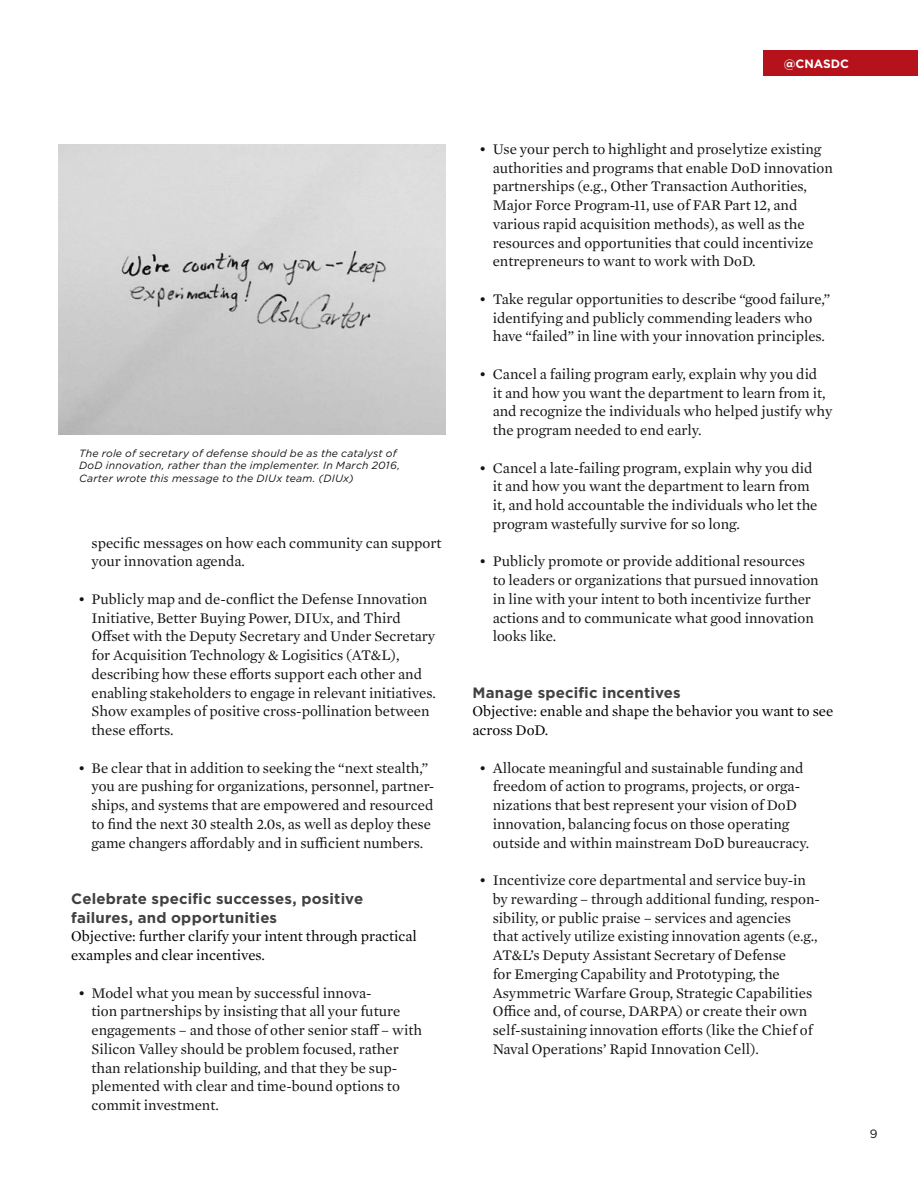
<style>
.page{position:relative;width:918px;height:1188px;background:#fff}
.page>*{position:absolute;margin:0;border:0;box-sizing:border-box;transform-origin:0 0}
.t1{font:15px/18.8px "Mercury Text G1";color:#141414}
.t2{font:15px/18.8px "Mercury Text G1";color:#000}
.t3{font:700 15px/18.8px "Gotham";letter-spacing:.015em;color:#414042}
.t4{font:700 12px "Gotham";color:#fff}
.t5{font:12px "Gotham";color:#141414}
.t6{font:italic 10.5px/12.8px "Gotham";letter-spacing:.02em;color:#141414}
</style>
<div class="page">
<div style="left:764px;top:51px;width:154px;height:25px;background:#b5121b"></div>
<img style="left:58px;top:145px;width:388px;height:290px">
<p class="t6" style="left:79px;top:446px;width:323px">The role of secretary of defense should be as the catalyst of<br>DoD innovation, rather than the implementer. In March 2016,<br>Carter wrote this message to the DIUx team. (DIUx)</p>
<p class="t1" style="left:92px;top:532px;width:352px">specific messages on how each community can support your innovation agenda.</p>
<p class="t1" style="left:92px;top:589px;width:346px;text-indent:-14px">• Publicly map and de-conflict the Defense Innovation Initiative, Better Buying Power, DIUx, and Third Offset with the Deputy Secretary and Under Secretary for Acquisition Technology &amp; Logisitics (AT&amp;L), describing how these efforts support each other and enabling stakeholders to engage in relevant initiatives.<br>Show examples of positive cross-pollination between these efforts.</p>
<p class="t1" style="left:92px;top:757px;width:344px;text-indent:-14px">• Be clear that in addition to seeking the “next stealth,” you are pushing for organizations, personnel, partner&shy;ships, and systems that are empowered and resourced to find the next 30 stealth 2.0s, as well as deploy these game changers affordably and in sufficient numbers.</p>
<p class="t3" style="left:71px;top:889px;width:293px">Celebrate specific successes, positive failures, and opportunities</p>
<p class="t2" style="left:71px;top:926px;width:347px">Objective: further clarify your intent through practical examples and clear incentives.</p>
<p class="t1" style="left:92px;top:982px;width:332px;text-indent:-14px">• Model what you mean by successful innova-<br>tion partnerships by insisting that all your future engagements – and those of other senior staff – with Silicon Valley should be problem focused, rather than relationship building, and that they be sup&shy;plemented with clear and time-bound options to commit investment.</p>
<p class="t4" style="left:784px;top:56px;width:67px">@CNASDC</p>
<p class="t1" style="left:493px;top:139px;width:342px;text-indent:-14px">• Use your perch to highlight and proselytize existing authorities and programs that enable DoD innovation partnerships (e.g., Other Transaction Authorities, Major Force Program-11, use of FAR Part 12, and various rapid acquisition methods), as well as the resources and opportunities that could incentivize entrepreneurs to want to work with DoD.</p>
<p class="t1" style="left:479px;top:289px;width:353px;text-align:center">• Take regular opportunities to describe “good failure,” identifying and publicly commending leaders who have “failed” in line with your innovation principles.</p>
<p class="t1" style="left:493px;top:364px;width:341px;text-indent:-14px">• Cancel a failing program early, explain why you did<br>it and how you want the department to learn from it, and recognize the individuals who helped justify why the program needed to end early.</p>
<p class="t1" style="left:493px;top:457px;width:326px;text-indent:-14px">• Cancel a late-failing program, explain why you did it and how you want the department to learn from it, and hold accountable the individuals who let the program wastefully survive for so long.</p>
<p class="t1" style="left:493px;top:551px;width:327px;text-indent:-14px">• Publicly promote or provide additional resources to leaders or organizations that pursued innovation in line with your intent to both incentivize further actions and to communicate what good innovation looks like.</p>
<p class="t3" style="left:472px;top:683px;width:210px">Manage specific incentives</p>
<p class="t2" style="left:472px;top:701px;width:362px">Objective: enable and shape the behavior you want to see across DoD.</p>
<p class="t1" style="left:493px;top:757px;width:318px;text-indent:-14px">• Allocate meaningful and sustainable funding and freedom of action to programs, projects, or orga&shy;nizations that best represent your vision of DoD innovation, balancing focus on those operating outside and within mainstream DoD bureaucracy.</p>
<p class="t1" style="left:493px;top:870px;width:329px;text-indent:-14px">• Incentivize core departmental and service buy-in by rewarding – through additional funding, respon&shy;sibility, or public praise – services and agencies that actively utilize existing innovation agents (e.g., AT&amp;L’s Deputy Assistant Secretary of Defense<br>for Emerging Capability and Prototyping, the Asymmetric Warfare Group, Strategic Capabilities Office and, of course, DARPA) or create their own self-sustaining innovation efforts (like the Chief of Naval Operations’ Rapid Innovation Cell).</p>
<p class="t5" style="left:870px;top:1126px;width:9px">9</p>
</div>
